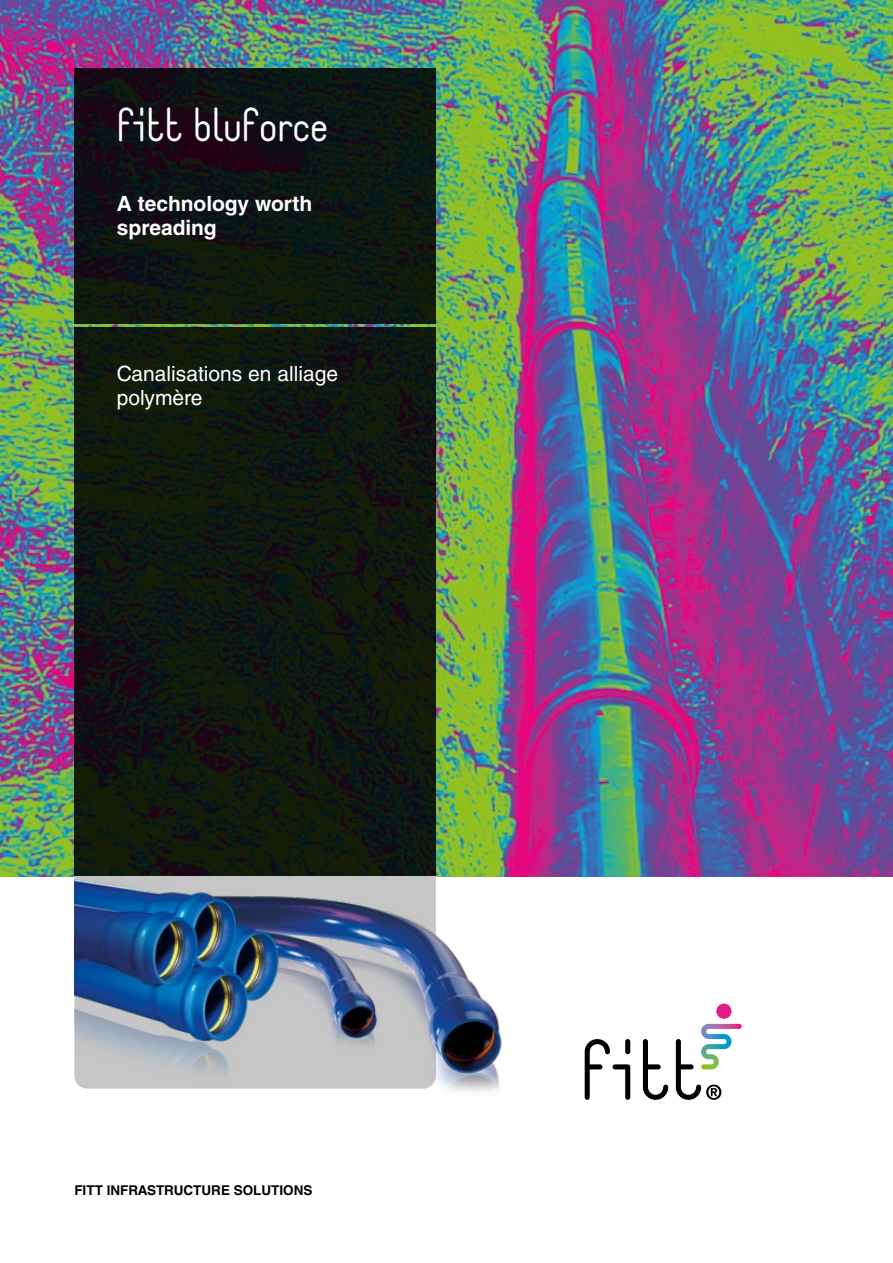
<style>
.page{position:relative;width:893px;height:1263px;background:#fff}
.page>*{position:absolute;margin:0;border:0;box-sizing:border-box;transform-origin:0 0}
.t1{font:40.5px "Fittype";color:#fff}
.t2{font:21px/24px "Helvetica LT Std";color:#fff}
.t3{font:700 21px/24px "Helvetica LT Std";letter-spacing:-.005em;color:#fff}
.t4{font:700 13.5px "Helvetica LT Std";color:#000}
</style>
<div class="page">
<img style="left:0;top:0;width:893px;height:876px">
<div style="left:716px;top:1003px;width:15px;height:16px;background:#df1d84;border-radius:50%"></div>
<svg style="left:643px;top:1039px;width:25px;height:61px"></svg>
<svg style="left:585px;top:1039px;width:45px;height:61px"></svg>
<svg style="left:676px;top:1024px;width:66px;height:76px"></svg>
<svg style="left:74px;top:68px;width:362px;height:255px;fill:#0f1713"></svg>
<svg style="left:74px;top:327px;width:362px;height:549px;fill:#111a10"></svg>
<img style="left:283px;top:881px;width:219px;height:211px">
<img style="left:74px;top:876px;width:209px;height:213px">
<h1 class="t1" style="left:117px;top:107px;width:213px">fitt bluforce</h1>
<p class="t3" style="left:117px;top:191px;width:197px">A technology worth spreading</p>
<p class="t2" style="left:117px;top:361px;width:223px">Canalisations en alliage polymère</p>
<p class="t4" style="left:74px;top:1182px;width:240px">FITT INFRASTRUCTURE SOLUTIONS</p>
</div>
